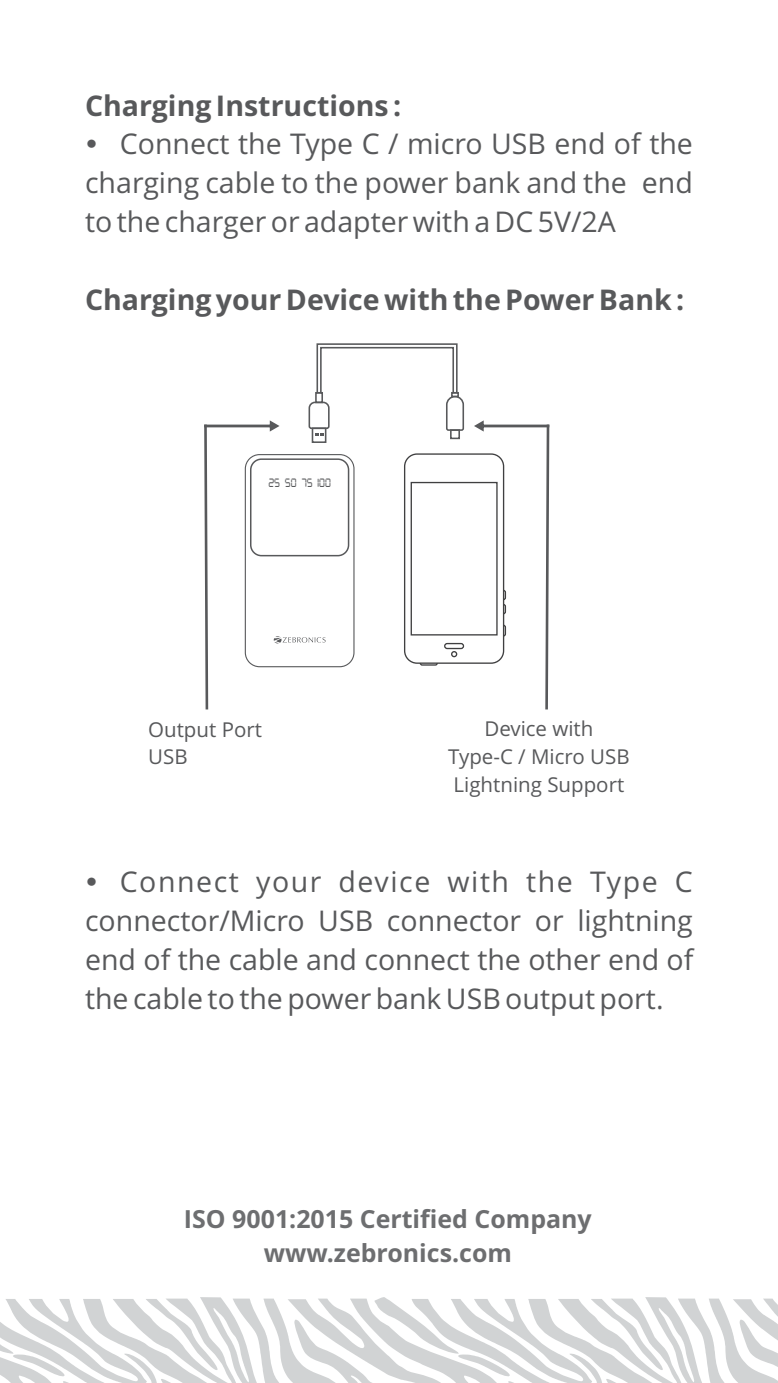
<style>
.page{position:relative;width:778px;height:1383px;background:#fff}
.page>*{position:absolute;margin:0;border:0;box-sizing:border-box;transform-origin:0 0}
.t1{font:28.5px/38.7px "Open Sans";color:#58595b;text-align:justify}
.t2{font:700 28.5px "Open Sans";color:#58595b}
.t3{font:700 24.9px/33.9px "Open Sans";color:#6d6e70;text-align:center}
.t4{font:20.4px/27.9px "Open Sans";color:#58595b}
.t5{font:12.3px "WW Digital";color:#58595b;scale:.79 1}
</style>
<div class="page">
<svg style="left:0;top:1297px;width:778px;height:85px;fill:#d8dadb"></svg>
<svg style="left:474px;top:420px;width:75px;height:289px"></svg>
<svg style="left:501px;top:624px;width:5px;height:12px"></svg>
<svg style="left:501px;top:604px;width:5px;height:10px"></svg>
<svg style="left:501px;top:590px;width:5px;height:10px"></svg>
<div style="left:404px;top:453px;width:100px;height:211px;background:#fff;border:1px solid #404041;border-radius:12px"></div>
<div style="left:410px;top:482px;width:87px;height:153px;border:1px solid #404041"></div>
<svg style="left:204px;top:343px;width:261px;height:366px"></svg>
<div style="left:250px;top:458px;width:99px;height:98px;border:2px solid #58595b;border-radius:11px"></div>
<p class="t2" style="left:85px;top:94px;width:318px">Charging Instructions :</p>
<p class="t1" style="left:85px;top:127px;width:609px;text-indent:35px">Connect the Type C / micro USB end of the charging cable to the power bank and the end to the charger or adapter with a DC 5V/2A</p>
<p class="t2" style="left:85px;top:288px;width:600px">Charging your Device with the Power Bank :</p>
<p class="t5" style="left:268px;top:479px;width:81px">25 50 75100</p>
<p class="t4" style="left:148px;top:717px;width:115px">Output Port<br>USB</p>
<p class="t4" style="left:448px;top:717px;width:183px;text-align:center">Device with<br>Type-C / Micro USB<br>Lightning Support</p>
<p class="t1" style="left:85px;top:865px;width:610px;text-indent:35px">Connect your device with the Type C connector/Micro USB connector or lightning end of the cable and connect the other end of the cable to the power bank USB output port.</p>
<p class="t3" style="left:184px;top:1204px;width:409px">ISO 9001:2015 Certified Company www.zebronics.com</p>
</div>
